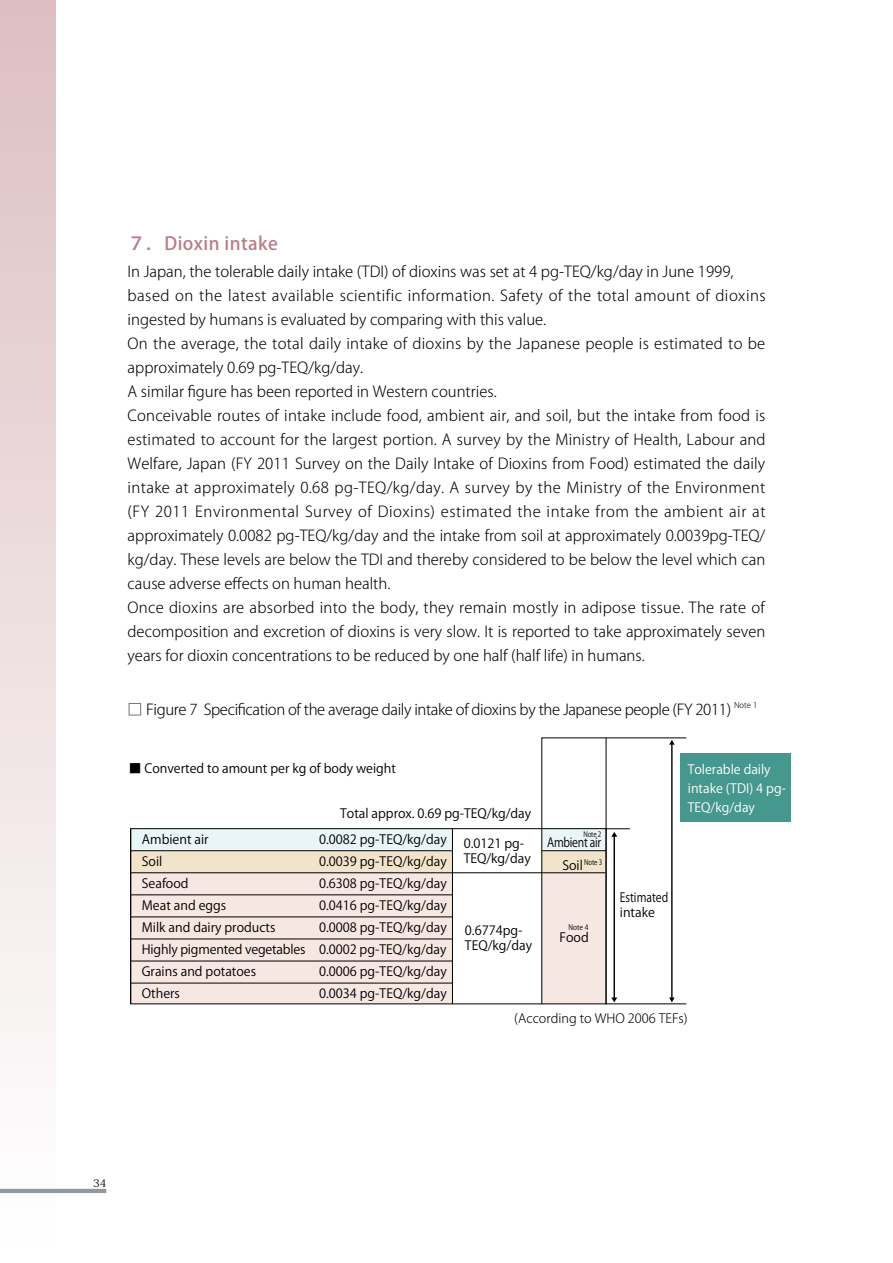
<style>
.page{position:relative;width:893px;height:1263px;background:#fff}
.page>*{position:absolute;margin:0;border:0;box-sizing:border-box;transform-origin:0 0}
.t1{font:500 18px "Koz Go Pro";letter-spacing:.025em;color:#bb7c88}
.t2{font:300 15px/24px "Koz Go Pro";letter-spacing:.005em;color:#000}
.t3{font:300 15px "Koz Go Pro";letter-spacing:-.025em;color:#000}
.t4{font:12.75px/15.3px "Koz Go Pro";color:#000}
.t5{font:12.75px/19px "Koz Go Pro";color:#fff}
.t6{font:300 12.75px "Koz Go Pro";color:#000}
.t7{font:12.75px/15.3px "Koz Go Pro";color:#000;scale:.85 1}
.t8{font:12.75px "Koz Go Pro";letter-spacing:-.025em;color:#000;scale:.85 1}
.t9{font:10.5px "Koz Min Pro";color:#000}
.t10{font:300 7.8px "Koz Go Pro";color:#000}
.t11{font:7.35px "Koz Go Pro";letter-spacing:-.025em;color:#000;scale:.85 1}
.t12{font:7.35px "Koz Go Pro";letter-spacing:-.025em;color:#000;scale:.9 1}
.s1{font-size:12.75px}
</style>
<div class="page">
<div style="left:0;top:0;width:55px;height:1263px;background:linear-gradient(to bottom,#ddbfc2,#fff)"></div>
<div style="left:131px;top:828px;width:321px;height:23px;background:#e9f5f7"></div>
<div style="left:131px;top:851px;width:321px;height:23px;background:#f1e4ca"></div>
<div style="left:131px;top:873px;width:321px;height:131px;background:#f6e7e3"></div>
<div style="left:681px;top:753px;width:110px;height:68px;background:#46978e"></div>
<div style="left:130px;top:828px;width:476px;height:176px;border:1px solid #000"></div>
<hr style="left:130px;top:829px;width:1px;height:175px;background:#000">
<hr style="left:452px;top:829px;width:1px;height:175px;background:#000">
<hr style="left:131px;top:850px;width:321px;height:1px;background:#000">
<hr style="left:131px;top:872px;width:474px;height:1px;background:#000">
<hr style="left:131px;top:894px;width:321px;height:1px;background:#000">
<hr style="left:131px;top:916px;width:321px;height:1px;background:#000">
<hr style="left:131px;top:938px;width:321px;height:1px;background:#000">
<hr style="left:131px;top:961px;width:321px;height:1px;background:#000">
<hr style="left:131px;top:983px;width:321px;height:1px;background:#000">
<svg style="left:541px;top:737px;width:146px;height:268px"></svg>
<hr style="left:0;top:1189px;width:106px;height:4px;background:#929a9f">
<p class="t1" style="left:128px;top:232px;width:152px">７．Dioxin intake</p>
<p class="t2" style="left:128px;top:260px;width:640px">In Japan, the tolerable daily intake (TDI) of dioxins was set at 4 pg-TEQ/kg/day in June 1999, based on the latest available scientific information. Safety of the total amount of dioxins ingested by humans is evaluated by comparing with this value.<br>On the average, the total daily intake of dioxins by the Japanese people is estimated to be approximately 0.69 pg-TEQ/kg/day.<br>A similar figure has been reported in Western countries.<br>Conceivable routes of intake include food, ambient air, and soil, but the intake from food is estimated to account for the largest portion. A survey by the Ministry of Health, Labour and Welfare, Japan (FY 2011 Survey on the Daily Intake of Dioxins from Food) estimated the daily intake at approximately 0.68 pg-TEQ/kg/day. A survey by the Ministry of the Environment (FY 2011 Environmental Survey of Dioxins) estimated the intake from the ambient air at approximately 0.0082 pg-TEQ/kg/day and the intake from soil at approximately 0.0039pg-TEQ/ kg/day. These levels are below the TDI and thereby considered to be below the level which can cause adverse effects on human health.<br>Once dioxins are absorbed into the body, they remain mostly in adipose tissue. The rate of decomposition and excretion of dioxins is very slow. It is reported to take approximately seven years for dioxin concentrations to be reduced by one half (half life) in humans.</p>
<p class="t3" style="left:128px;top:700px;width:605px">□ Figure 7 Specification of the average daily intake of dioxins by the Japanese people (FY 2011)</p>
<p class="t10" style="left:734px;top:700px;width:25px">Note 1</p>
<p class="t4" style="left:129px;top:761px;width:269px">■ Converted to amount per kg of body weight</p>
<p class="t4" style="left:340px;top:806px;width:193px">Total approx. 0.69 pg-TEQ/kg/day</p>
<p class="t5" style="left:688px;top:760px;width:100px">Tolerable daily intake (TDI) 4 pg-<br>TEQ/kg/day</p>
<p class="t4" style="left:142px;top:832px;width:68px">Ambient air</p>
<p class="t4" style="left:319px;top:832px;width:129px">0.0082 pg-TEQ/kg/day</p>
<p class="t4" style="left:142px;top:854px;width:22px">Soil</p>
<p class="t4" style="left:319px;top:854px;width:129px">0.0039 pg-TEQ/kg/day</p>
<p class="t4" style="left:142px;top:876px;width:48px">Seafood</p>
<p class="t4" style="left:319px;top:876px;width:129px">0.6308 pg-TEQ/kg/day</p>
<p class="t4" style="left:142px;top:898px;width:86px">Meat and eggs</p>
<p class="t4" style="left:319px;top:898px;width:129px">0.0416 pg-TEQ/kg/day</p>
<p class="t4" style="left:142px;top:920px;width:135px">Milk and dairy products</p>
<p class="t4" style="left:142px;top:917px;width:306px;line-height:22px;text-align:justify;text-indent:177px">0.0008 pg-TEQ/kg/day Highly pigmented vegetables 0.0002 pg-TEQ/kg/day Grains and potatoes</p>
<p class="t4" style="left:319px;top:964px;width:129px">0.0006 pg-TEQ/kg/day</p>
<p class="t4" style="left:464px;top:836px;width:69px">0.0121 pg-<br>TEQ/kg/day</p>
<p class="t11" style="left:583px;top:829px;width:23px">Note 2</p>
<p class="t11" style="left:562px;top:858px;width:48px"><span class="s1">Soil</span> Note 3</p>
<p class="t8" style="left:547px;top:834px;width:65px">Ambient air</p>
<p class="t4" style="left:465px;top:923px;width:69px">0.6774pg-<br>TEQ/kg/day</p>
<p class="t12" style="left:568px;top:922px;width:24px">Note 4</p>
<p class="t4" style="left:559px;top:930px;width:31px">Food</p>
<p class="t7" style="left:620px;top:890px;width:58px">Estimated intake</p>
<p class="t4" style="left:142px;top:986px;width:40px">Others</p>
<p class="t4" style="left:319px;top:986px;width:129px">0.0034 pg-TEQ/kg/day</p>
<p class="t6" style="left:514px;top:1010px;width:175px">(According to WHO 2006 TEFs)</p>
<p class="t9" style="left:93px;top:1176px;width:15px">34</p>
</div>
